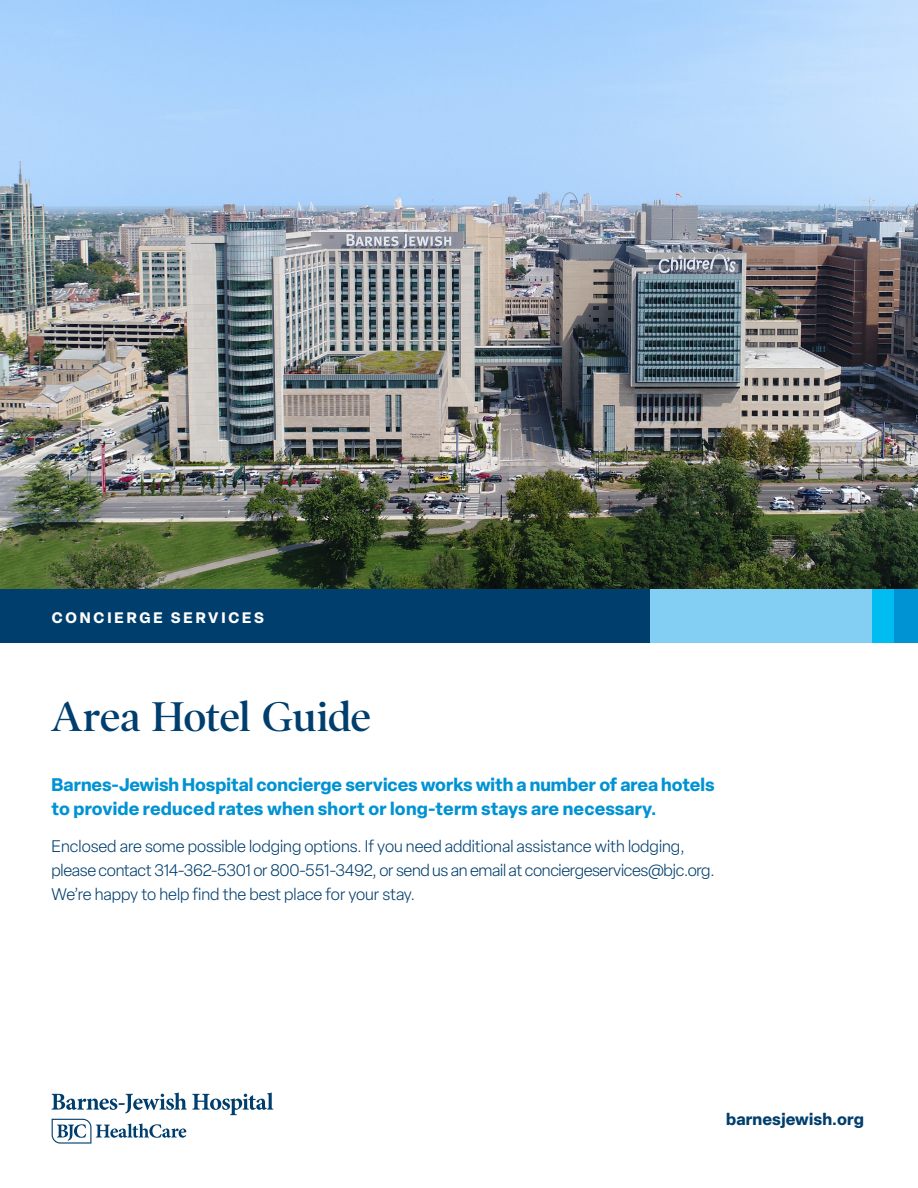
<style>
.page{position:relative;width:918px;height:1188px;background:#fff}
.page>*{position:absolute;margin:0;border:0;box-sizing:border-box;transform-origin:0 0}
.t1{font:600 42px "Poynter OS Disp";letter-spacing:-.015em;color:#003e6d}
.t2{font:700 18px/24px "Elza";color:#0093d3}
.t3{font:300 16.5px/24px "Elza";letter-spacing:-.01em;color:#003e6d}
.t4{font:700 16.5px "Elza";letter-spacing:.01em;color:#003e6d}
.t5{font:700 15px "Elza";letter-spacing:.195em;color:#fff}
</style>
<div class="page">
<img style="left:0;top:0;width:918px;height:589px">
<svg style="left:52px;top:1093px;width:221px;height:51px"></svg>
<div style="left:0;top:589px;width:918px;height:54px;background:#003e6d"></div>
<div style="left:872px;top:589px;width:31px;height:54px;background:#00bcf1"></div>
<div style="left:650px;top:589px;width:222px;height:54px;background:#83cff3"></div>
<div style="left:894px;top:589px;width:24px;height:54px;background:#0093d3"></div>
<p class="t5" style="left:52px;top:607px;width:214px">CONCIERGE SERVICES</p>
<h1 class="t1" style="left:52px;top:693px;width:321px">Area Hotel Guide</h1>
<p class="t2" style="left:52px;top:772px;width:665px">Barnes-Jewish Hospital concierge services works with a number of area hotels to provide reduced rates when short or long-term stays are necessary.</p>
<p class="t3" style="left:52px;top:834px;width:665px">Enclosed are some possible lodging options. If you need additional assistance with lodging, please contact 314-362-5301 or 800-551-3492, or send us an email at conciergeservices@bjc.org.<br>We’re happy to help find the best place for your stay.</p>
<p class="t4" style="left:726px;top:1107px;width:139px">barnesjewish.org</p>
</div>
